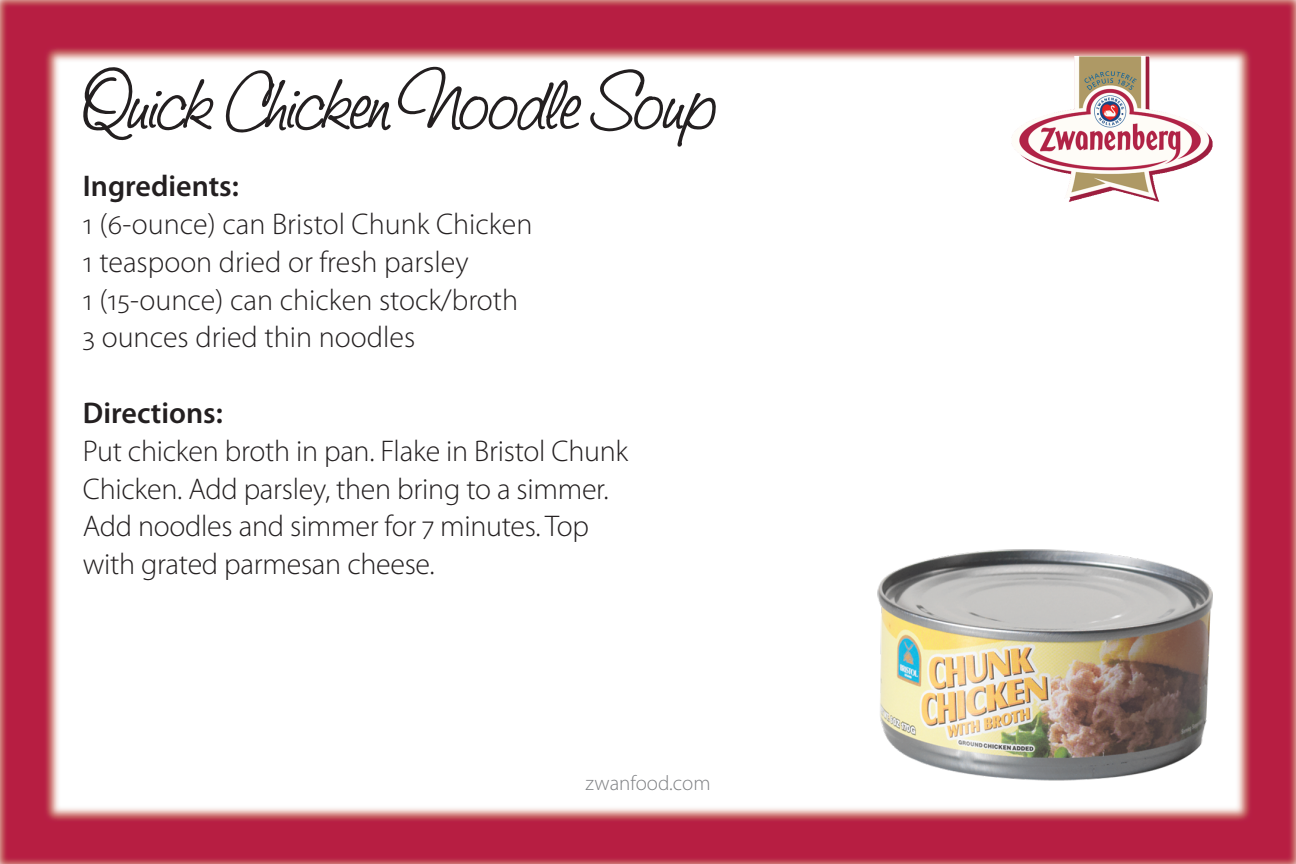
<style>
.page{position:relative;width:1296px;height:864px;background:#fff}
.page>*{position:absolute;margin:0;border:0;box-sizing:border-box;transform-origin:0 0}
.t1{font:300 30px/37.8px "Myriad Pro";letter-spacing:-.01em;color:#231f20}
.t2{font:600 30px "Myriad Pro";color:#231f20}
.t3{font:300 21px "Myriad Pro";color:#808285}
</style>
<div class="page">
<img style="left:0;top:0;width:1296px;height:864px">
<svg style="left:81px;top:65px;width:134px;height:77px"></svg>
<svg style="left:222px;top:67px;width:169px;height:68px"></svg>
<svg style="left:397px;top:67px;width:185px;height:65px"></svg>
<svg style="left:588px;top:69px;width:129px;height:78px"></svg>
<img style="left:867px;top:486px;width:356px;height:356px">
<img style="left:1012px;top:57px;width:201px;height:145px">
<p class="t2" style="left:83px;top:167px;width:157px">Ingredients:</p>
<p class="t1" style="left:83px;top:205px;width:451px">1 (6-ounce) can Bristol Chunk Chicken 1 teaspoon dried or fresh parsley<br>1 (15-ounce) can chicken stock/broth 3 ounces dried thin noodles</p>
<p class="t2" style="left:83px;top:394px;width:141px">Directions:</p>
<p class="t1" style="left:83px;top:432px;width:547px">Put chicken broth in pan. Flake in Bristol Chunk Chicken. Add parsley, then bring to a simmer.<br>Add noodles and simmer for 7 minutes. Top with grated parmesan cheese.</p>
<p class="t3" style="left:585px;top:770px;width:127px">zwanfood.com</p>
</div>
